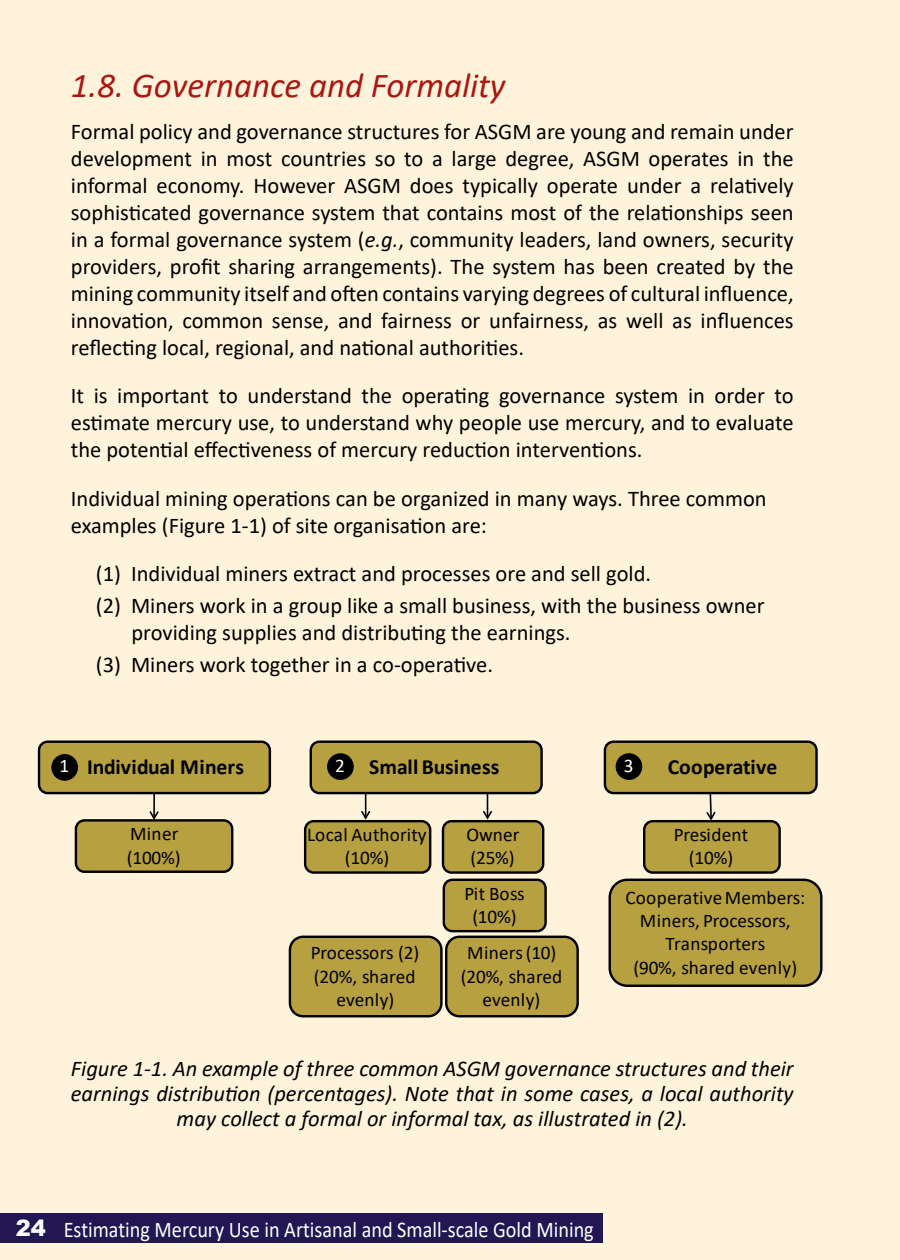
<style>
.page{position:relative;width:900px;height:1260px;background:#fff4db}
.page>*{position:absolute;margin:0;border:0;box-sizing:border-box;transform-origin:0 0}
.t1{font:italic 35px "Calibri";color:#aa1611}
.t2{font:22.5px/27px "Calibri";color:#000}
.t3{font:italic 22.5px/25px "Calibri";color:#000;text-align:center}
.t4{font:22.5px "Calibri";color:#fff;scale:.9 1}
.t5{font:700 21.75px "Calibri";letter-spacing:.01em;color:#000}
.t6{font:19.25px/23.2px "Calibri";color:#000;text-align:center}
.t7{font:19.25px "Calibri";color:#fff}
.s1{font-style:italic}
.s2{font-family:"Arial";font-weight:900}
</style>
<div class="page">
<div style="left:305px;top:821px;width:125px;height:52px;background:#b7a03f;border-radius:9px"></div>
<div style="left:304px;top:820px;width:127px;height:54px;border:2px solid #000;border-radius:9px"></div>
<div style="left:310px;top:741px;width:233px;height:53px;background:#b7a03f;border:2px solid #000;border-radius:9px"></div>
<div style="left:38px;top:741px;width:233px;height:53px;background:#b7a03f;border:2px solid #000;border-radius:9px"></div>
<div style="left:604px;top:741px;width:214px;height:53px;background:#b7a03f;border:2px solid #000;border-radius:9px"></div>
<div style="left:443px;top:879px;width:104px;height:53px;background:#b7a03f;border:2px solid #000;border-radius:9px"></div>
<div style="left:445px;top:936px;width:134px;height:81px;background:#b7a03f;border:2px solid #000;border-radius:13px"></div>
<div style="left:290px;top:937px;width:151px;height:79px;background:#b7a03f;border-radius:13px"></div>
<div style="left:289px;top:936px;width:154px;height:81px;border:2px solid #000;border-radius:13px"></div>
<div style="left:643px;top:820px;width:138px;height:54px;background:#b7a03f;border:2px solid #000;border-radius:9px"></div>
<div style="left:609px;top:879px;width:214px;height:108px;background:#b7a03f;border:2px solid #000;border-radius:18px"></div>
<svg style="left:482px;top:793px;width:11px;height:27px"></svg>
<svg style="left:705px;top:791px;width:12px;height:31px"></svg>
<div style="left:442px;top:820px;width:102px;height:54px;background:#b7a03f;border:2px solid #000;border-radius:9px"></div>
<svg style="left:360px;top:793px;width:12px;height:28px"></svg>
<div style="left:76px;top:820px;width:156px;height:52px;background:#b7a03f;border-radius:9px"></div>
<div style="left:75px;top:819px;width:158px;height:54px;border:2px solid #000;border-radius:9px"></div>
<hr style="left:153px;top:793px;width:2px;height:25px;background:#000">
<svg style="left:148px;top:810px;width:12px;height:12px"></svg>
<div style="left:52px;top:755px;width:26px;height:25px;background:#000;border-radius:50%"></div>
<div style="left:51px;top:754px;width:27px;height:27px;border:1px solid #000;border-radius:50%"></div>
<div style="left:328px;top:754px;width:25px;height:25px;background:#000;border-radius:50%"></div>
<div style="left:327px;top:753px;width:27px;height:27px;border:1px solid #000;border-radius:50%"></div>
<div style="left:616px;top:754px;width:26px;height:25px;background:#000;border-radius:50%"></div>
<div style="left:616px;top:753px;width:26px;height:27px;border:1px solid #000;border-radius:50%"></div>
<div style="left:0;top:1213px;width:602px;height:30px;background:#221753"></div>
<h1 class="t1" style="left:71px;top:61px;width:436px">1.8. Governance and Formality</h1>
<p class="t2" style="left:71px;top:118px;width:724px;text-align:justify">Formal policy and governance structures for ASGM are young and remain under development in most countries so to a large degree, ASGM operates in the informal economy. However ASGM does typically operate under a relatively sophisticated governance system that contains most of the relationships seen in a formal governance system (<span class="s1">e.g.</span>, community leaders, land owners, security providers, profit sharing arrangements). The system has been created by the mining community itself and often contains varying degrees of cultural influence, innovation, common sense, and fairness or unfairness, as well as influences reflecting local, regional, and national authorities.</p>
<p class="t2" style="left:71px;top:382px;width:724px;text-align:justify">It is important to understand the operating governance system in order to estimate mercury use, to understand why people use mercury, and to evaluate the potential effectiveness of mercury reduction interventions.</p>
<p class="t2" style="left:71px;top:484px;width:697px">Individual mining operations can be organized in many ways. Three common examples (Figure 1-1) of site organisation are:</p>
<p class="t2" style="left:96px;top:557px;width:670px;line-height:32px">(1) Individual miners extract and processes ore and sell gold.<br>(2) Miners work in a group like a small business, with the business owner</p>
<p class="t2" style="left:96px;top:616px;width:476px;line-height:32px;text-indent:36px">providing supplies and distributing the earnings. (3) Miners work together in a co-operative.</p>
<p class="t5" style="left:87px;top:752px;width:158px">Individual Miners</p>
<p class="t5" style="left:369px;top:752px;width:132px">Small Business</p>
<p class="t5" style="left:668px;top:752px;width:111px">Cooperative</p>
<p class="t7" style="left:59px;top:753px;width:11px">1</p>
<p class="t7" style="left:335px;top:752px;width:11px">2</p>
<p class="t7" style="left:624px;top:752px;width:11px">3</p>
<p class="t6" style="left:127px;top:822px;width:55px;text-align:left">Miner (100%)</p>
<p class="t6" style="left:307px;top:822px;width:121px">Local Authority (10%)</p>
<p class="t6" style="left:311px;top:941px;width:110px">Processors (2) (20%, shared evenly)</p>
<p class="t6" style="left:466px;top:822px;width:55px;text-align:left">Owner (25%)</p>
<p class="t6" style="left:464px;top:881px;width:62px">Pit Boss (10%)</p>
<p class="t6" style="left:461px;top:941px;width:103px">Miners (10) (20%, shared evenly)</p>
<p class="t6" style="left:674px;top:822px;width:76px">President (10%)</p>
<p class="t6" style="left:625px;top:885px;width:181px">Cooperative Members:<br>Miners, Processors,<br>Transporters<br>(90%, shared evenly)</p>
<p class="t3" style="left:71px;top:1055px;width:724px">Figure 1-1. An example of three common ASGM governance structures and their earnings distribution (percentages). Note that in some cases, a local authority may collect a formal or informal tax, as illustrated in (2).</p>
<p class="t4" style="left:16px;top:1213px;width:644px"><span class="s2">24</span> Estimating Mercury Use in Artisanal and Small-scale Gold Mining</p>
</div>
